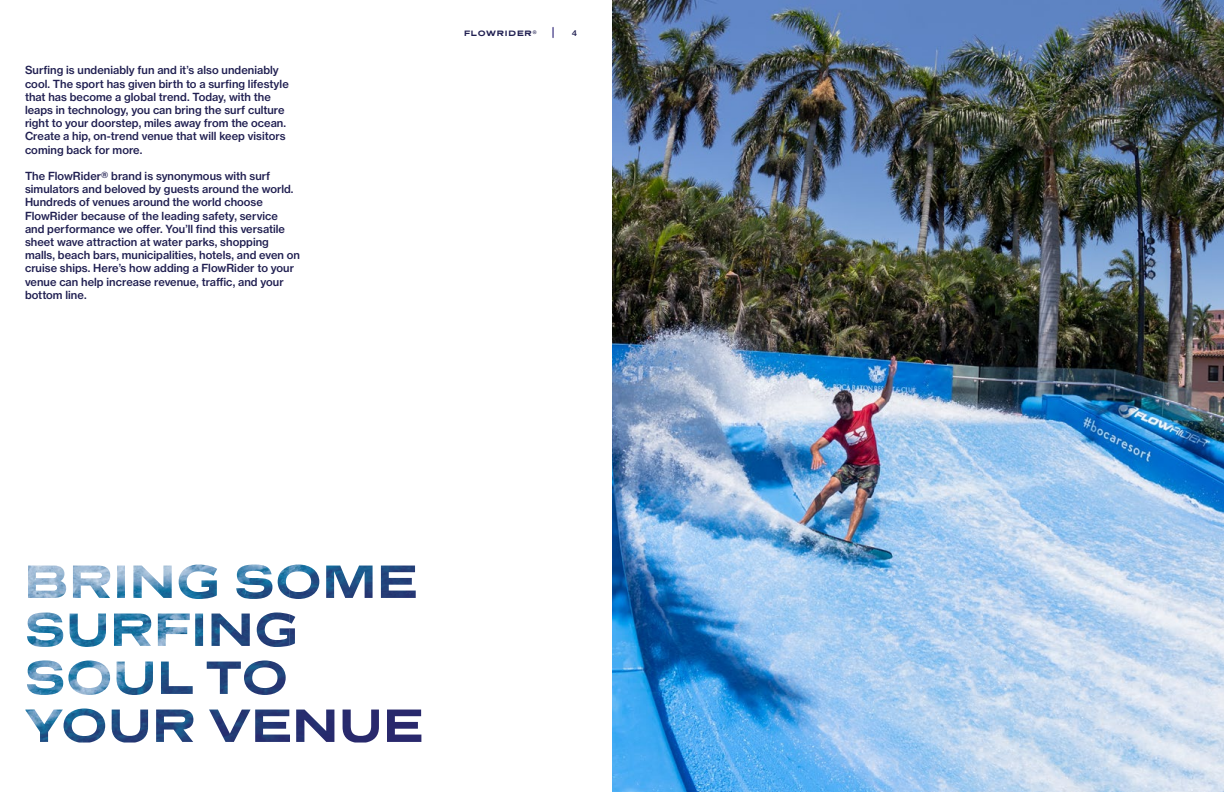
<style>
.page{position:relative;width:1224px;height:792px;background:#fff}
.page>*{position:absolute;margin:0;border:0;box-sizing:border-box;transform-origin:0 0}
.t1{font:11px/13.2px "N Haas Grotesk TX Pro 65 Md";letter-spacing:.005em;color:#201f51}
.t2{font:700 8px "Presicav Rg";letter-spacing:.1em;color:#201f51}
.t3{font:8px "N Haas Grotesk TX Pro 65 Md";color:#201f51}
</style>
<div class="page">
<img style="left:612px;top:0;width:612px;height:792px">
<img style="left:27px;top:566px;width:130px;height:129px">
<img style="left:157px;top:564px;width:132px;height:131px">
<img style="left:289px;top:564px;width:127px;height:35px">
<img style="left:289px;top:614px;width:6px;height:32px">
<img style="left:25px;top:708px;width:396px;height:35px">
<p class="t1" style="left:25px;top:64px;width:265px">Surfing is undeniably fun and it’s also undeniably cool. The sport has given birth to a surfing lifestyle that has become a global trend. Today, with the leaps in technology, you can bring the surf culture right to your doorstep, miles away from the ocean.<br>Create a hip, on-trend venue that will keep visitors coming back for more.</p>
<p class="t1" style="left:25px;top:169px;width:276px">The FlowRider® brand is synonymous with surf simulators and beloved by guests around the world.<br>Hundreds of venues around the world choose FlowRider because of the leading safety, service and performance we offer. You’ll find this versatile sheet wave attraction at water parks, shopping malls, beach bars, municipalities, hotels, and even on cruise ships. Here’s how adding a FlowRider to your venue can help increase revenue, traffic, and your bottom line.</p>
<p class="t2" style="left:464px;top:28px;width:74px">FLOWRIDER®</p>
<p class="t3" style="left:572px;top:28px;width:7px">4</p>
</div>
